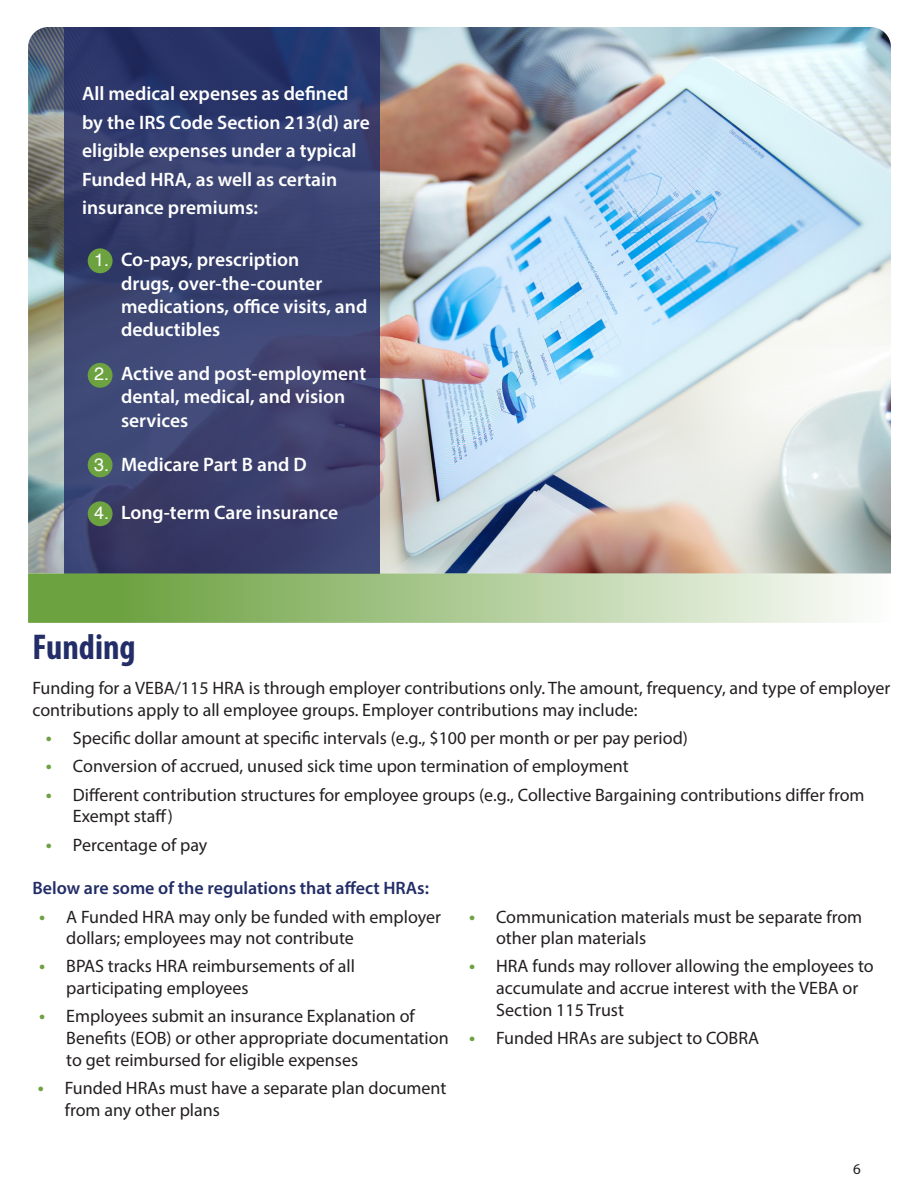
<style>
.page{position:relative;width:918px;height:1188px;background:#fff}
.page>*{position:absolute;margin:0;border:0;box-sizing:border-box;transform-origin:0 0}
.Heading_1{font:700 condensed 36px "Myriad Pro";color:#232d67}
.t1{font:600 19.5px/23.4px "Myriad Pro";color:#fff}
.Heading_1-2{font:18px/21.6px "Myriad Pro";color:#231f20}
.t2{font:600 18px "Myriad Pro";color:#232d67}
.t3{font:15px "Myriad Pro";color:#231f20}
.s1{font-family:"Helvetica";font-weight:400;font-size:18px}
.s2{font-weight:600;font-size:19.5px;color:#6ea141}
</style>
<div class="page">
<img style="left:28px;top:27px;width:863px;height:546px">
<svg style="left:64px;top:27px;width:315px;height:546px;background:#373f6e"></svg>
<svg style="left:28px;top:573px;width:863px;height:50px;background:#adca95"></svg>
<div style="left:88px;top:248px;width:25px;height:25px;background:#6da241;border-radius:50%"></div>
<div style="left:88px;top:501px;width:25px;height:25px;background:#6da241;border-radius:50%"></div>
<div style="left:88px;top:453px;width:25px;height:24px;background:#6da241;border-radius:50%"></div>
<div style="left:88px;top:363px;width:25px;height:25px;background:#6da241;border-radius:50%"></div>
<p class="t1" style="left:82px;top:79px;width:289px;line-height:28.5px">All medical expenses as defined by the IRS Code Section 213(d) are eligible expenses under a typical<br>Funded HRA, as well as certain insurance premiums:</p>
<p class="t1" style="left:121px;top:247px;width:248px;text-indent:-27px"><span class="s1">1.</span> Co-pays, prescription<br>drugs, over-the-counter medications, office visits, and deductibles</p>
<p class="t1" style="left:121px;top:361px;width:247px;text-indent:-27px"><span class="s1">2.</span> Active and post-employment dental, medical, and vision services</p>
<p class="t1" style="left:94px;top:452px;width:214px"><span class="s1">3.</span> Medicare Part B and D</p>
<p class="t1" style="left:94px;top:501px;width:246px"><span class="s1">4.</span> Long-term Care insurance</p>
<p class="Heading_1" style="left:32px;top:624px;width:105px">Funding</p>
<p class="Heading_1-2" style="left:32px;top:677px;width:859px">Funding for a VEBA/115 HRA is through employer contributions only. The amount, frequency, and type of employer contributions apply to all employee groups. Employer contributions may include:</p>
<p class="Heading_1-2" style="left:46px;top:727px;width:644px"><span class="s2">•</span> Specific dollar amount at specific intervals (e.g., $100 per month or per pay period)</p>
<p class="Heading_1-2" style="left:46px;top:755px;width:584px"><span class="s2">•</span> Conversion of accrued, unused sick time upon termination of employment</p>
<p class="Heading_1-2" style="left:73px;top:783px;width:793px;text-indent:-27px"><span class="s2">•</span> Different contribution structures for employee groups (e.g., Collective Bargaining contributions differ from<br>Exempt staff)</p>
<p class="Heading_1-2" style="left:46px;top:833px;width:163px"><span class="s2">•</span> Percentage of pay</p>
<p class="t2" style="left:32px;top:876px;width:398px">Below are some of the regulations that affect HRAs:</p>
<p class="Heading_1-2" style="left:66px;top:905px;width:376px;text-indent:-27px"><span class="s2">•</span> A Funded HRA may only be funded with employer dollars; employees may not contribute</p>
<p class="Heading_1-2" style="left:66px;top:955px;width:290px;text-indent:-27px"><span class="s2">•</span> BPAS tracks HRA reimbursements of all participating employees</p>
<p class="Heading_1-2" style="left:66px;top:1005px;width:384px;text-indent:-27px"><span class="s2">•</span> Employees submit an insurance Explanation of<br>Benefits (EOB) or other appropriate documentation to get reimbursed for eligible expenses</p>
<p class="Heading_1-2" style="left:65px;top:1077px;width:383px;text-indent:-27px"><span class="s2">•</span> Funded HRAs must have a separate plan document from any other plans</p>
<p class="Heading_1-2" style="left:496px;top:905px;width:368px;text-indent:-27px"><span class="s2">•</span> Communication materials must be separate from other plan materials</p>
<p class="Heading_1-2" style="left:496px;top:955px;width:379px;text-indent:-27px"><span class="s2">•</span> HRA funds may rollover allowing the employees to accumulate and accrue interest with the VEBA or<br>Section 115 Trust</p>
<p class="Heading_1-2" style="left:469px;top:1027px;width:292px"><span class="s2">•</span> Funded HRAs are subject to COBRA</p>
<p class="t3" style="left:853px;top:1160px;width:9px">6</p>
</div>
